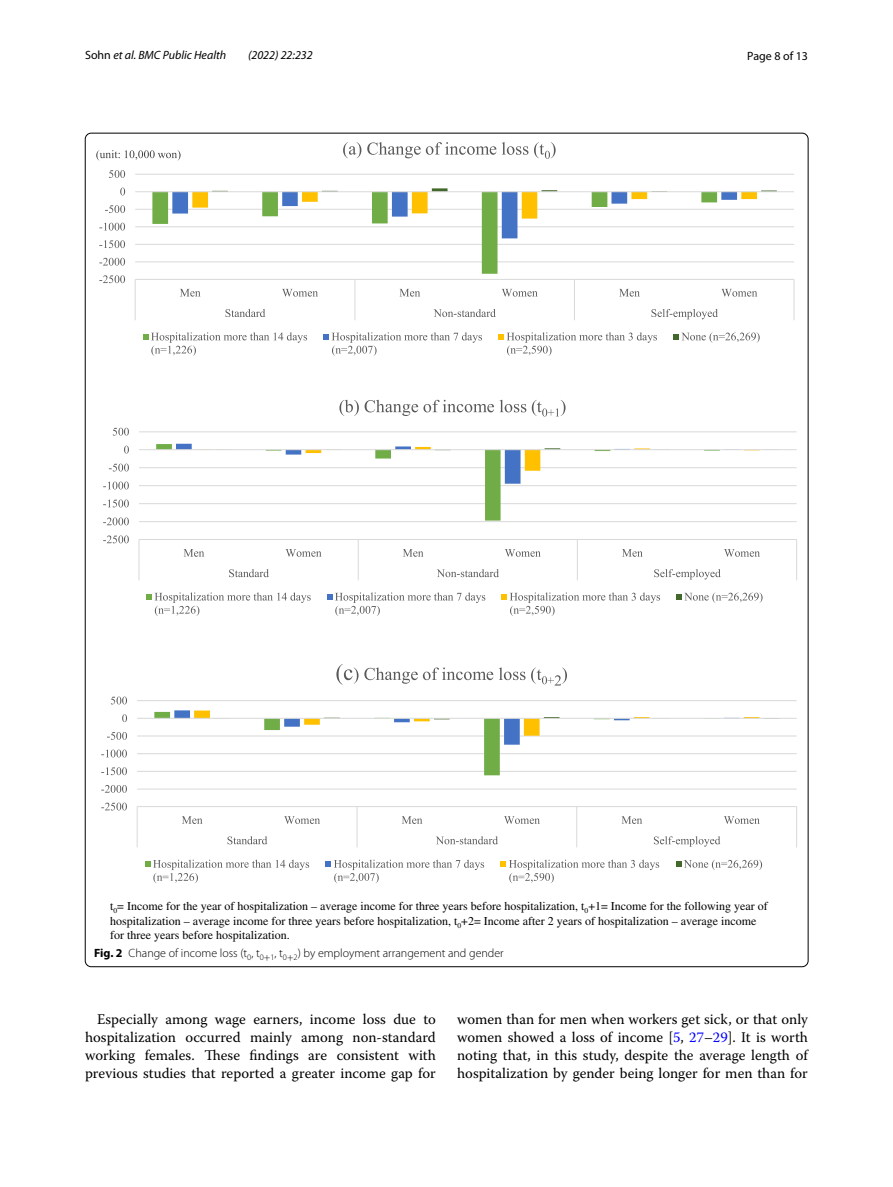
<style>
.page{position:relative;width:893px;height:1187px;background:#fff}
.page>*{position:absolute;margin:0;border:0;box-sizing:border-box;transform-origin:0 0}
.t1{font:14.7px/18px "Warnock Pro";color:#000;text-align:justify}
.t2{font:12px/14.4px "Times";color:#000}
.t3{font:300 12px "Myriad Pro";color:#000}
.t4{font:italic 12px "Myriad Pro";color:#000}
.t5{font:12px "Myriad Pro";color:#000}
.s1{font-style:normal}
.s2{font-weight:700}
.s3{color:#00f}
</style>
<div class="page">
<hr style="left:135px;top:279px;width:659px;height:1px;background:#d9d9d9">
<hr style="left:135px;top:261px;width:659px;height:1px;background:#d9d9d9">
<hr style="left:135px;top:244px;width:659px;height:1px;background:#d9d9d9">
<hr style="left:135px;top:226px;width:659px;height:1px;background:#d9d9d9">
<hr style="left:135px;top:209px;width:659px;height:1px;background:#d9d9d9">
<hr style="left:135px;top:174px;width:659px;height:1px;background:#d9d9d9">
<svg style="left:152px;top:192px;width:565px;height:82px"></svg>
<svg style="left:432px;top:188px;width:16px;height:2px"></svg>
<svg style="left:172px;top:190px;width:605px;height:48px"></svg>
<hr style="left:135px;top:191px;width:659px;height:1px;background:#d9d9d9">
<svg style="left:135px;top:280px;width:1px;height:40px"></svg>
<svg style="left:354px;top:280px;width:1px;height:40px"></svg>
<svg style="left:574px;top:280px;width:1px;height:40px"></svg>
<svg style="left:794px;top:279px;width:1px;height:41px"></svg>
<svg style="left:99px;top:275px;width:26px;height:8px"></svg>
<svg style="left:99px;top:258px;width:26px;height:7px"></svg>
<svg style="left:99px;top:240px;width:26px;height:8px"></svg>
<svg style="left:99px;top:223px;width:26px;height:7px"></svg>
<svg style="left:105px;top:205px;width:20px;height:8px"></svg>
<svg style="left:120px;top:187px;width:5px;height:8px"></svg>
<svg style="left:109px;top:170px;width:16px;height:8px"></svg>
<svg style="left:180px;top:289px;width:20px;height:7px"></svg>
<svg style="left:282px;top:289px;width:36px;height:7px"></svg>
<svg style="left:400px;top:289px;width:20px;height:7px"></svg>
<svg style="left:502px;top:289px;width:35px;height:7px"></svg>
<svg style="left:619px;top:289px;width:21px;height:7px"></svg>
<svg style="left:721px;top:289px;width:36px;height:7px"></svg>
<svg style="left:225px;top:309px;width:40px;height:8px"></svg>
<svg style="left:433px;top:309px;width:63px;height:8px"></svg>
<svg style="left:651px;top:309px;width:67px;height:10px"></svg>
<svg style="left:343px;top:142px;width:213px;height:17px"></svg>
<svg style="left:143px;top:332px;width:164px;height:24px"></svg>
<svg style="left:323px;top:332px;width:159px;height:24px"></svg>
<svg style="left:498px;top:332px;width:159px;height:24px"></svg>
<svg style="left:673px;top:332px;width:87px;height:11px"></svg>
<hr style="left:139px;top:539px;width:658px;height:1px;background:#d9d9d9">
<hr style="left:139px;top:521px;width:658px;height:1px;background:#d9d9d9">
<hr style="left:139px;top:503px;width:658px;height:1px;background:#d9d9d9">
<hr style="left:139px;top:485px;width:658px;height:1px;background:#d9d9d9">
<hr style="left:139px;top:467px;width:658px;height:1px;background:#d9d9d9">
<hr style="left:139px;top:431px;width:658px;height:1px;background:#d9d9d9">
<svg style="left:156px;top:444px;width:365px;height:76px"></svg>
<svg style="left:176px;top:443px;width:584px;height:40px"></svg>
<hr style="left:139px;top:449px;width:658px;height:1px;background:#d9d9d9">
<svg style="left:139px;top:540px;width:1px;height:40px"></svg>
<svg style="left:358px;top:540px;width:1px;height:40px"></svg>
<svg style="left:577px;top:540px;width:1px;height:40px"></svg>
<svg style="left:796px;top:540px;width:1px;height:40px"></svg>
<svg style="left:103px;top:535px;width:26px;height:8px"></svg>
<svg style="left:103px;top:517px;width:26px;height:8px"></svg>
<svg style="left:103px;top:499px;width:26px;height:8px"></svg>
<svg style="left:103px;top:481px;width:26px;height:8px"></svg>
<svg style="left:109px;top:463px;width:20px;height:8px"></svg>
<svg style="left:124px;top:445px;width:5px;height:8px"></svg>
<svg style="left:113px;top:427px;width:16px;height:8px"></svg>
<svg style="left:184px;top:549px;width:20px;height:7px"></svg>
<svg style="left:286px;top:549px;width:35px;height:7px"></svg>
<svg style="left:403px;top:549px;width:20px;height:7px"></svg>
<svg style="left:505px;top:549px;width:35px;height:7px"></svg>
<svg style="left:622px;top:549px;width:20px;height:7px"></svg>
<svg style="left:724px;top:549px;width:36px;height:7px"></svg>
<svg style="left:229px;top:569px;width:40px;height:8px"></svg>
<svg style="left:437px;top:569px;width:62px;height:8px"></svg>
<svg style="left:654px;top:569px;width:67px;height:10px"></svg>
<svg style="left:339px;top:400px;width:226px;height:16px"></svg>
<svg style="left:146px;top:592px;width:165px;height:24px"></svg>
<svg style="left:327px;top:592px;width:158px;height:24px"></svg>
<svg style="left:501px;top:592px;width:159px;height:24px"></svg>
<svg style="left:676px;top:592px;width:87px;height:11px"></svg>
<hr style="left:137px;top:806px;width:660px;height:1px;background:#d9d9d9">
<hr style="left:137px;top:788px;width:660px;height:1px;background:#d9d9d9">
<hr style="left:137px;top:770px;width:660px;height:1px;background:#d9d9d9">
<hr style="left:137px;top:753px;width:660px;height:1px;background:#d9d9d9">
<hr style="left:137px;top:735px;width:660px;height:1px;background:#d9d9d9">
<hr style="left:137px;top:700px;width:660px;height:1px;background:#d9d9d9">
<svg style="left:154px;top:710px;width:625px;height:65px"></svg>
<hr style="left:137px;top:717px;width:660px;height:1px;background:#d9d9d9">
<svg style="left:137px;top:807px;width:1px;height:40px"></svg>
<svg style="left:357px;top:807px;width:1px;height:40px"></svg>
<svg style="left:576px;top:807px;width:1px;height:40px"></svg>
<svg style="left:796px;top:807px;width:1px;height:40px"></svg>
<svg style="left:101px;top:802px;width:26px;height:8px"></svg>
<svg style="left:101px;top:785px;width:26px;height:7px"></svg>
<svg style="left:101px;top:767px;width:26px;height:8px"></svg>
<svg style="left:101px;top:749px;width:26px;height:8px"></svg>
<svg style="left:107px;top:732px;width:20px;height:7px"></svg>
<svg style="left:122px;top:714px;width:5px;height:8px"></svg>
<svg style="left:111px;top:696px;width:16px;height:8px"></svg>
<svg style="left:182px;top:816px;width:20px;height:7px"></svg>
<svg style="left:284px;top:816px;width:36px;height:7px"></svg>
<svg style="left:402px;top:816px;width:20px;height:7px"></svg>
<svg style="left:504px;top:816px;width:36px;height:7px"></svg>
<svg style="left:622px;top:816px;width:20px;height:7px"></svg>
<svg style="left:724px;top:816px;width:35px;height:7px"></svg>
<svg style="left:227px;top:836px;width:40px;height:8px"></svg>
<svg style="left:436px;top:836px;width:62px;height:8px"></svg>
<svg style="left:654px;top:836px;width:66px;height:10px"></svg>
<svg style="left:336px;top:664px;width:231px;height:21px"></svg>
<svg style="left:145px;top:859px;width:164px;height:24px"></svg>
<svg style="left:326px;top:859px;width:158px;height:24px"></svg>
<svg style="left:501px;top:859px;width:158px;height:24px"></svg>
<svg style="left:676px;top:859px;width:86px;height:11px"></svg>
<svg style="left:96px;top:150px;width:85px;height:10px"></svg>
<p class="t4" style="left:85px;top:48px;width:143px"><span class="s1">Sohn</span> et al. BMC Public Health</p>
<p class="t4" style="left:248px;top:48px;width:66px">(2022) 22:232</p>
<p class="t5" style="left:747px;top:48px;width:62px">Page 8 of 13</p>
<p class="t2" style="left:110px;top:898px;width:659px">t<sub>0</sub>= Income for the year of hospitalization – average income for three years before hospitalization, t<sub>0</sub>+1= Income for the following year of hospitalization – average income for three years before hospitalization, t<sub>0</sub>+2= Income after 2 years of hospitalization – average income for three years before hospitalization.</p>
<p class="t3" style="left:94px;top:946px;width:411px"><span class="s2">Fig. 2</span> Change of income loss (t<sub>0</sub>, t<sub>0</sub><sub>+</sub><sub>1</sub>, t<sub>0</sub><sub>+</sub><sub>2</sub>) by employment arrangement and gender</p>
<p class="t1" style="left:85px;top:1010px;width:352px;text-indent:12px">Especially among wage earners, income loss due to hospitalization occurred mainly among non-standard working females. These findings are consistent with previous studies that reported a greater income gap for</p>
<p class="t1" style="left:457px;top:1010px;width:352px">women than for men when workers get sick, or that only women showed a loss of income [<span class="s3">5</span>, <span class="s3">27</span>–<span class="s3">29</span>]. It is worth noting that, in this study, despite the average length of hospitalization by gender being longer for men than for</p>
</div>
